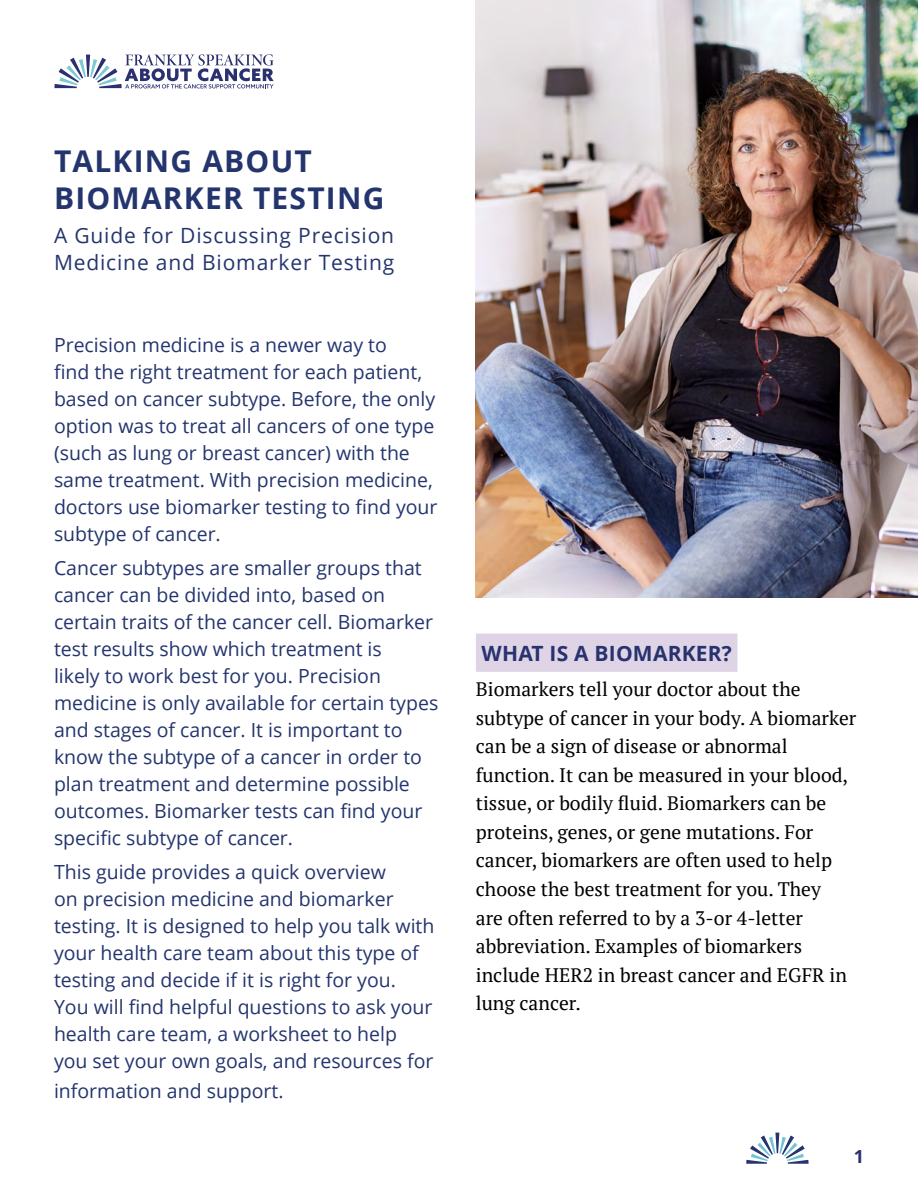
<style>
.page{position:relative;width:918px;height:1188px;background:#fff}
.page>*{position:absolute;margin:0;border:0;box-sizing:border-box;transform-origin:0 0}
.t1{font:700 30px/37.5px "Open Sans";letter-spacing:.04em;color:#24356e}
.t2{font:21px/27px "Open Sans";letter-spacing:.04em;color:#24356e}
.t3{font:700 21px "Open Sans";letter-spacing:.01em;color:#28326f}
.t4{font:19.5px/27px "Open Sans";color:#24356e}
.t5{font:19.5px/28.5px "PT Serif";color:#000}
.t6{font:700 18px "Open Sans";color:#2a3070}
</style>
<div class="page">
<svg style="left:746px;top:1133px;width:63px;height:31px"></svg>
<div style="left:476px;top:634px;width:261px;height:38px;background:#ded4e6"></div>
<svg style="left:54px;top:54px;width:220px;height:34px"></svg>
<img style="left:476px;top:0;width:442px;height:597px">
<h1 class="t1" style="left:54px;top:141px;width:332px">TALKING ABOUT<br>BIOMARKER TESTING</h1>
<p class="t2" style="left:54px;top:221px;width:342px">A Guide for Discussing Precision<br>Medicine and Biomarker Testing</p>
<p class="t4" style="left:54px;top:331px;width:385px">Precision medicine is a newer way to<br>find the right treatment for each patient, based on cancer subtype. Before, the only option was to treat all cancers of one type (such as lung or breast cancer) with the same treatment. With precision medicine, doctors use biomarker testing to find your subtype of cancer.</p>
<p class="t4" style="left:54px;top:554px;width:386px">Cancer subtypes are smaller groups that cancer can be divided into, based on certain traits of the cancer cell. Biomarker test results show which treatment is<br>likely to work best for you. Precision medicine is only available for certain types and stages of cancer. It is important to know the subtype of a cancer in order to plan treatment and determine possible outcomes. Biomarker tests can find your specific subtype of cancer.</p>
<p class="t4" style="left:54px;top:858px;width:382px">This guide provides a quick overview<br>on precision medicine and biomarker testing. It is designed to help you talk with your health care team about this type of testing and decide if it is right for you.<br>You will find helpful questions to ask your health care team, a worksheet to help you set your own goals, and resources for</p>
<p class="t4" style="left:54px;top:1077px;width:231px">information and support.</p>
<p class="t3" style="left:482px;top:639px;width:252px">WHAT IS A BIOMARKER?</p>
<p class="t5" style="left:476px;top:675px;width:382px">Biomarkers tell your doctor about the subtype of cancer in your body. A biomarker can be a sign of disease or abnormal function. It can be measured in your blood, tissue, or bodily fluid. Biomarkers can be proteins, genes, or gene mutations. For cancer, biomarkers are often used to help choose the best treatment for you. They<br>are often referred to by a 3-or 4-letter abbreviation. Examples of biomarkers include HER2 in breast cancer and EGFR in lung cancer.</p>
<p class="t6" style="left:854px;top:1144px;width:12px">1</p>
</div>
